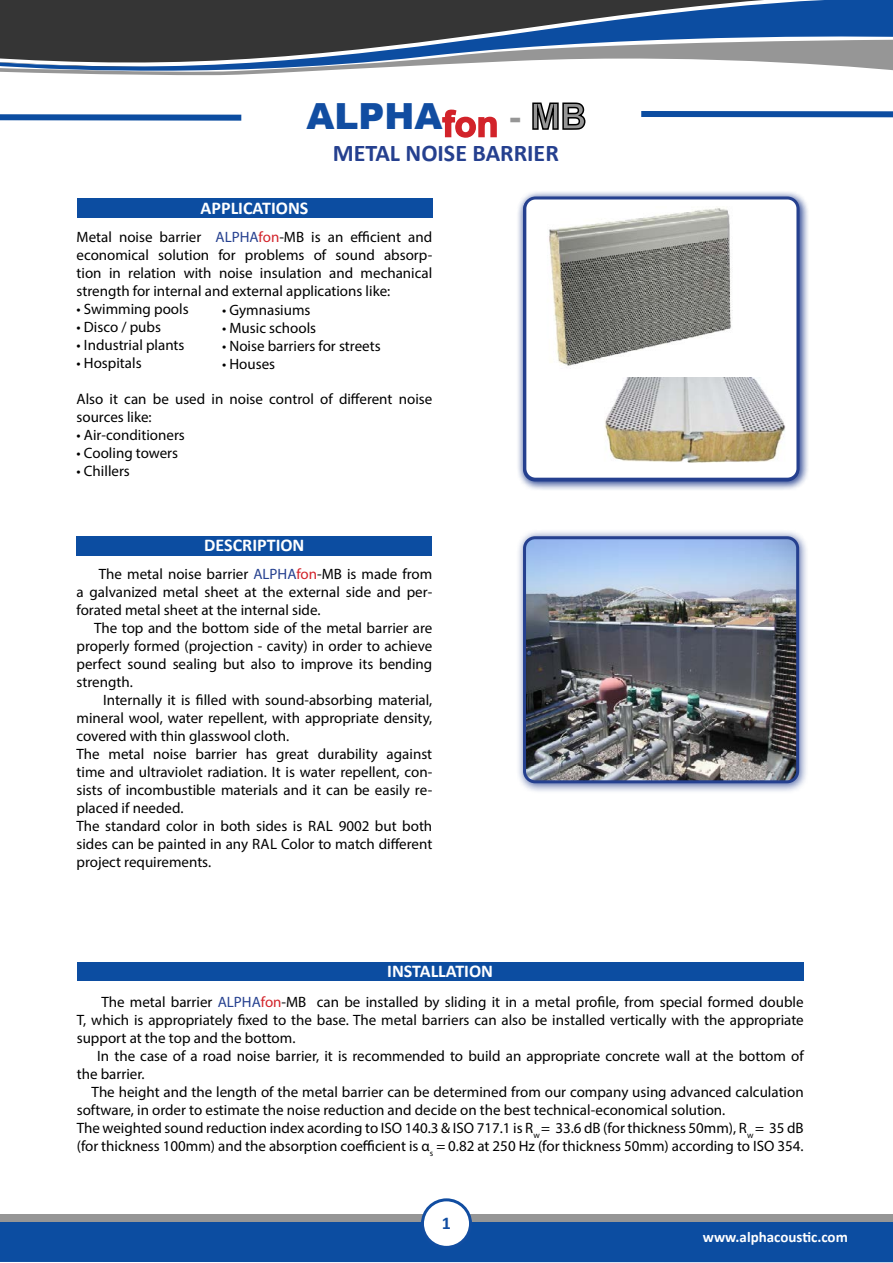
<style>
.page{position:relative;width:893px;height:1263px;background:#fff}
.page>*{position:absolute;margin:0;border:0;box-sizing:border-box;transform-origin:0 0}
.t1{font:900 36px "Arial";color:#114da1}
.t2{font:700 24px "Calibri";color:#25408f}
.t3{font:700 18px "Calibri";color:#fff}
.t4{font:700 18px "Calibri";color:#114da1}
.t5{font:15px/18px "Myriad Pro";color:#000;text-align:justify}
.t6{font:700 15px "Calibri";color:#fff}
.s1{font-weight:700;color:#d2232a}
.s2{font-weight:700;color:#969696}
.s3{color:#25408f}
.s4{color:#d2232a}
</style>
<div class="page">
<svg style="left:0;top:1201px;width:893px;height:61px"></svg>
<div style="left:516px;top:529px;width:293px;height:264px;background:#25408f;opacity:.75"></div>
<img style="left:524px;top:538px;width:274px;height:244px">
<div style="left:523px;top:536px;width:276px;height:247px;border:3px solid #25408f;border-radius:11px"></div>
<div style="left:77px;top:199px;width:355px;height:19px;background:#0c4da1"></div>
<div style="left:77px;top:536px;width:355px;height:19px;background:#0c4da1"></div>
<div style="left:77px;top:962px;width:727px;height:19px;background:#0c4da1"></div>
<svg style="left:0;top:0;width:893px;height:76px"></svg>
<div style="left:0;top:1214px;width:893px;height:8px;background:#969696"></div>
<div style="left:422px;top:1200px;width:48px;height:47px;background:#fff;border-radius:50%"></div>
<div style="left:421px;top:1198px;width:51px;height:51px;border:3px solid #114da1;border-radius:50%"></div>
<div style="left:516px;top:189px;width:294px;height:302px;background:#25408f;opacity:.75"></div>
<div style="left:525px;top:198px;width:273px;height:281px;background:#fff;border-radius:11px"></div>
<img style="left:549px;top:208px;width:184px;height:158px">
<div style="left:523px;top:196px;width:276px;height:285px;border:3px solid #25408f;border-radius:11px"></div>
<img style="left:604px;top:377px;width:182px;height:86px">
<div style="left:0;top:114px;width:241px;height:7px;background:#0c4da1"></div>
<div style="left:641px;top:111px;width:252px;height:6px;background:#0c4da1"></div>
<h1 class="t1" style="left:306px;top:90px;width:281px">ALPHA<span class="s1">fon</span> <span class="s2">- MB</span></h1>
<p class="t3" style="left:201px;top:195px;width:109px">APPLICATIONS</p>
<h2 class="t2" style="left:333px;top:136px;width:228px">METAL NOISE BARRIER</h2>
<p class="t5" style="left:77px;top:227px;width:357px">Metal noise barrier <span class="s3">ALPHA</span><span class="s4">fon</span>-MB is an efficient and economical solution for problems of sound absorp&shy;tion in relation with noise insulation and mechanical strength for internal and external applications like:</p>
<p class="t5" style="left:77px;top:299px;width:114px">• Swimming pools</p>
<p class="t5" style="left:77px;top:317px;width:86px">• Disco / pubs</p>
<p class="t5" style="left:77px;top:335px;width:109px">• Industrial plants</p>
<p class="t5" style="left:77px;top:353px;width:67px">• Hospitals</p>
<p class="t5" style="left:77px;top:389px;width:357px">Also it can be used in noise control of different noise sources like:</p>
<p class="t5" style="left:77px;top:425px;width:110px">• Air-conditioners</p>
<p class="t5" style="left:77px;top:443px;width:103px">• Cooling towers</p>
<p class="t5" style="left:77px;top:461px;width:55px">• Chillers</p>
<p class="t5" style="left:222px;top:301px;width:90px">• Gymnasiums</p>
<p class="t5" style="left:222px;top:319px;width:96px">• Music schools</p>
<p class="t5" style="left:222px;top:337px;width:160px">• Noise barriers for streets</p>
<p class="t5" style="left:222px;top:355px;width:55px">• Houses</p>
<p class="t3" style="left:204px;top:532px;width:102px">DESCRIPTION</p>
<p class="t5" style="left:77px;top:564px;width:357px;text-indent:22px">The metal noise barrier <span class="s3">ALPHA</span><span class="s4">fon</span>-MB is made from a galvanized metal sheet at the external side and per&shy;forated metal sheet at the internal side.</p>
<p class="t5" style="left:77px;top:618px;width:357px;text-indent:18px">The top and the bottom side of the metal barrier are properly formed (projection - cavity) in order to achieve perfect sound sealing but also to improve its bending strength.</p>
<p class="t5" style="left:77px;top:690px;width:357px;text-align:left;text-indent:26px">Internally it is filled with sound-absorbing material, mineral wool, water repellent, with appropriate density, covered with thin glasswool cloth.<br>The metal noise barrier has great durability against time and ultraviolet radiation. It is water repellent, con&shy;sists of incombustible materials and it can be easily re&shy;placed if needed.<br>The standard color in both sides is RAL 9002 but both sides can be painted in any RAL Color to match different project requirements.</p>
<p class="t3" style="left:387px;top:959px;width:107px">INSTALLATION</p>
<p class="t5" style="left:77px;top:992px;width:728px;text-indent:25px">The metal barrier <span class="s3">ALPHA</span><span class="s4">fon</span>-MB can be installed by sliding it in a metal profile, from special formed double T, which is appropriately fixed to the base. The metal barriers can also be installed vertically with the appropriate support at the top and the bottom.</p>
<p class="t5" style="left:77px;top:1046px;width:728px;text-indent:20px">In the case of a road noise barrier, it is recommended to build an appropriate concrete wall at the bottom of the barrier.</p>
<p class="t5" style="left:77px;top:1082px;width:728px;text-align:left;text-indent:15px">The height and the length of the metal barrier can be determined from our company using advanced calculation software, in order to estimate the noise reduction and decide on the best technical-economical solution.<br>The weighted sound reduction index acording to ISO 140.3 &amp; ISO 717.1 is R<sub>w</sub> = 33.6 dB (for thickness 50mm), R<sub>w</sub> = 35 dB (for thickness 100mm) and the absorption coefficient is α<sub>s</sub> = 0.82 at 250 Hz (for thickness 50mm) according to ISO 354.</p>
<p class="t4" style="left:442px;top:1210px;width:11px">1</p>
<p class="t6" style="left:703px;top:1227px;width:147px">www.alphacoustic.com</p>
</div>
